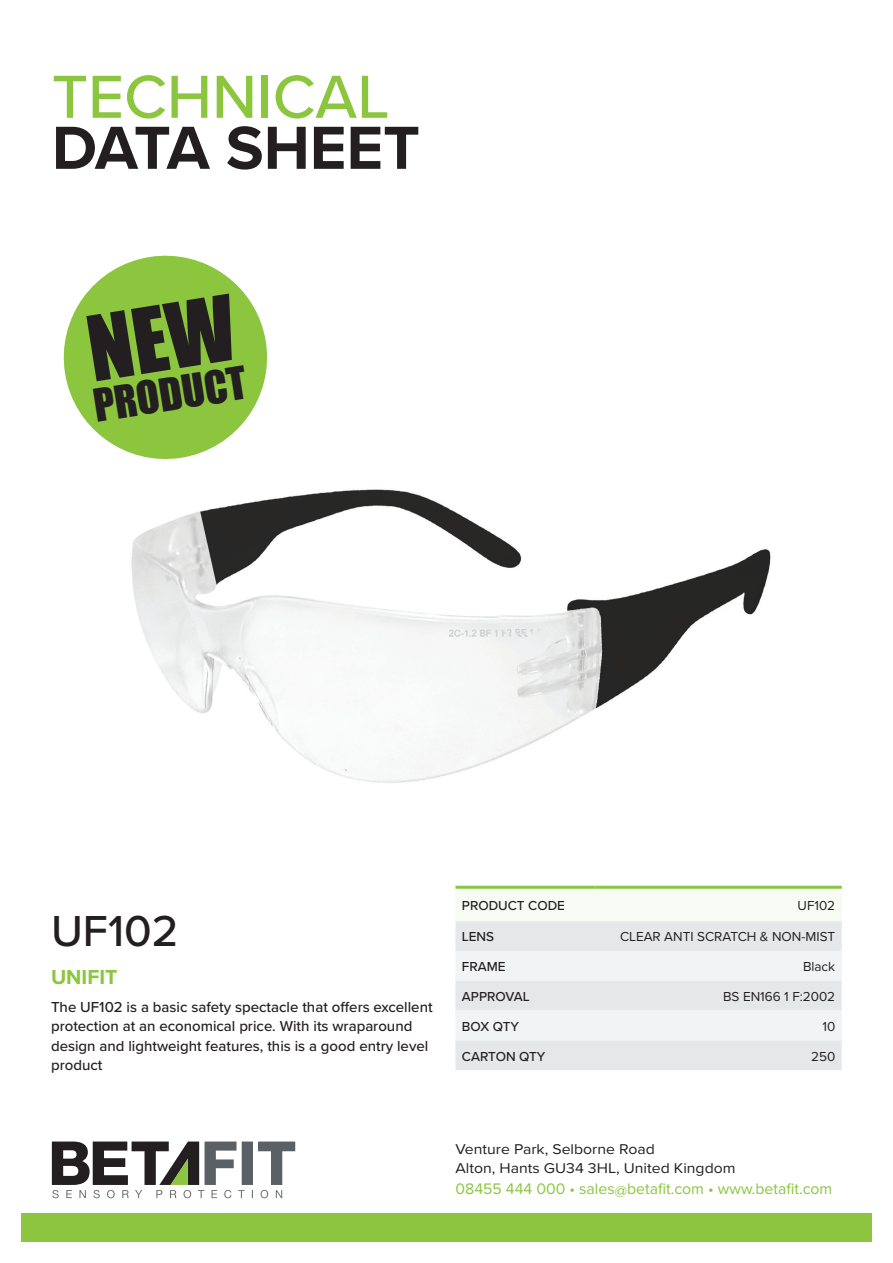
<style>
.page{position:relative;width:893px;height:1263px;background:#fff}
.page>*{position:absolute;margin:0;border:0;box-sizing:border-box;transform-origin:0 0}
.t1{font:500 63px "Proxima Nova";color:#8bc63e}
.t2{font:700 63px "Proxima Nova";color:#231f20}
.Product_Title{font:500 45px "Proxima Nova";color:#231f20}
.t3{font:41.7px "Impact";color:#231f20}
.Product_Title-2{font:700 21px "Proxima Nova";color:#8bc63e}
.t4{font:15.75px "Proxima Nova";color:#8bc63e}
.Product_Text{font:500 15px/19.5px "Proxima Nova";color:#231f20}
.t5{font:14.7px/18.9px "Proxima Nova";color:#231f20;scale:1.08 1}
.t6{font:13.5px "Proxima Nova";color:#231f20}
.t7{font:500 13.5px "Proxima Nova";color:#231f20}
</style>
<div class="page">
<svg style="left:52px;top:1141px;width:243px;height:57px"></svg>
<div style="left:21px;top:1213px;width:851px;height:29px;background:#8bc63e"></div>
<div style="left:456px;top:889px;width:385px;height:32px;background:#f8fbf3"></div>
<div style="left:455px;top:921px;width:387px;height:149px;background:#e6e7e9"></div>
<svg style="left:455px;top:951px;width:387px;height:89px"></svg>
<hr style="left:455px;top:886px;width:141px;height:3px;background:#8bc63e">
<hr style="left:596px;top:886px;width:246px;height:3px;background:#8bc63e">
<img style="left:131px;top:489px;width:640px;height:294px">
<svg style="left:63px;top:255px;width:205px;height:204px;fill:#8bc63e"></svg>
<div style="left:86px;top:293px;width:153px;height:88px;background:#8bc63e"></div>
<h1 class="t1" style="left:52px;top:50px;width:339px">TECHNICAL</h1>
<h1 class="t2" style="left:52px;top:101px;width:369px">DATA SHEET</h1>
<p class="t3" style="left:89px;top:374px;width:156px;rotate:-9deg">PRODUCT</p>
<p class="Product_Title" style="left:51px;top:897px;width:129px">UF102</p>
<p class="Product_Title-2" style="left:51px;top:961px;width:68px">UNIFIT</p>
<p class="Product_Text" style="left:51px;top:996px;width:383px">The UF102 is a basic safety spectacle that offers excellent protection at an economical price. With its wraparound design and lightweight features, this is a good entry level product</p>
<p class="t7" style="left:462px;top:895px;width:104px">PRODUCT CODE</p>
<p class="t6" style="left:798px;top:895px;width:39px">UF102</p>
<p class="t7" style="left:462px;top:927px;width:34px">LENS</p>
<p class="t6" style="left:620px;top:927px;width:217px">CLEAR ANTI SCRATCH &amp; NON-MIST</p>
<p class="t7" style="left:462px;top:957px;width:45px">FRAME</p>
<p class="t6" style="left:803px;top:957px;width:34px">Black</p>
<p class="t7" style="left:462px;top:986px;width:69px">APPROVAL</p>
<p class="t6" style="left:723px;top:986px;width:114px">BS EN166 1 F:2002</p>
<p class="t7" style="left:462px;top:1016px;width:59px">BOX QTY</p>
<p class="t6" style="left:822px;top:1016px;width:14px">10</p>
<p class="t7" style="left:462px;top:1046px;width:85px">CARTON QTY</p>
<p class="t6" style="left:811px;top:1046px;width:26px">250</p>
<p class="t5" style="left:455px;top:1138px;width:261px">Venture Park, Selborne Road<br>Alton, Hants GU34 3HL, United Kingdom</p>
<p class="t4" style="left:455px;top:1177px;width:378px">08455 444 000 • sales@betafit.com • www.betafit.com</p>
</div>
